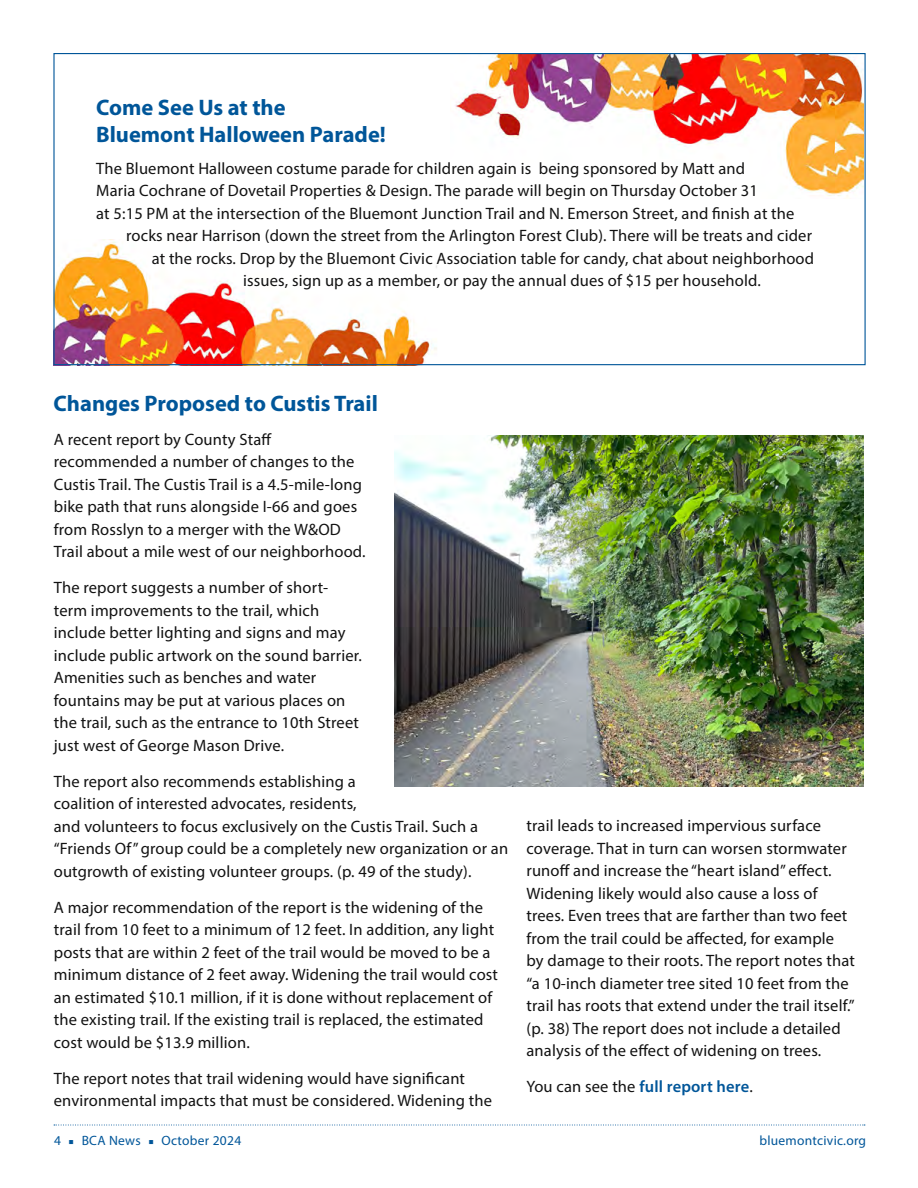
<style>
.page{position:relative;width:918px;height:1188px;background:#fff}
.page>*{position:absolute;margin:0;border:0;box-sizing:border-box;transform-origin:0 0}
.t1{font:700 22.5px/27px "Myriad Pro";color:#005699}
.t2{font:16.5px/22.5px "Myriad Pro";letter-spacing:.01em;color:#121212}
.t3{font:600 16.5px "Myriad Pro";letter-spacing:.01em;color:#005699}
.t4{font:13.5px "Myriad Pro";letter-spacing:.02em;color:#005699}
.s1{font-weight:400;color:#121212}
</style>
<div class="page">
<svg style="left:54px;top:1125px;width:811px;height:1px"></svg>
<img style="left:395px;top:435px;width:469px;height:352px">
<img style="left:455px;top:55px;width:409px;height:143px">
<img style="left:55px;top:239px;width:382px;height:124px">
<h1 class="t1" style="left:96px;top:93px;width:291px">Come See Us at the<br>Bluemont Halloween Parade!</h1>
<p class="t2" style="left:96px;top:157px;width:651px">The Bluemont Halloween costume parade for children again is being sponsored by Matt and</p>
<p class="t2" style="left:96px;top:179px;width:663px">Maria Cochrane of Dovetail Properties &amp; Design. The parade will begin on Thursday October 31</p>
<p class="t2" style="left:96px;top:202px;width:700px">at 5:15 PM at the intersection of the Bluemont Junction Trail and N. Emerson Street, and finish at the</p>
<p class="t2" style="left:126px;top:224px;width:687px">rocks near Harrison (down the street from the Arlington Forest Club). There will be treats and cider</p>
<p class="t2" style="left:152px;top:247px;width:664px">at the rocks. Drop by the Bluemont Civic Association table for candy, chat about neighborhood</p>
<p class="t2" style="left:243px;top:269px;width:519px">issues, sign up as a member, or pay the annual dues of $15 per household.</p>
<h1 class="t1" style="left:54px;top:390px;width:326px">Changes Proposed to Custis Trail</h1>
<p class="t2" style="left:54px;top:428px;width:313px">A recent report by County Staff recommended a number of changes to the Custis Trail. The Custis Trail is a 4.5-mile-long bike path that runs alongside I-66 and goes from Rosslyn to a merger with the W&amp;OD Trail about a mile west of our neighborhood.</p>
<p class="t2" style="left:54px;top:576px;width:310px">The report suggests a number of short&shy;term improvements to the trail, which include better lighting and signs and may include public artwork on the sound barrier.<br>Amenities such as benches and water fountains may be put at various places on the trail, such as the entrance to 10th Street just west of George Mason Drive.</p>
<p class="t2" style="left:54px;top:770px;width:456px">The report also recommends establishing a<br>coalition of interested advocates, residents,<br>and volunteers to focus exclusively on the Custis Trail. Such a “Friends Of” group could be a completely new organization or an outgrowth of existing volunteer groups. (p. 49 of the study).</p>
<p class="t2" style="left:54px;top:896px;width:446px">A major recommendation of the report is the widening of the trail from 10 feet to a minimum of 12 feet. In addition, any light posts that are within 2 feet of the trail would be moved to be a minimum distance of 2 feet away. Widening the trail would cost an estimated $10.1 million, if it is done without replacement of the existing trail. If the existing trail is replaced, the estimated cost would be $13.9 million.</p>
<p class="t2" style="left:54px;top:1067px;width:440px">The report notes that trail widening would have significant environmental impacts that must be considered. Widening the</p>
<p class="t2" style="left:527px;top:814px;width:330px">trail leads to increased impervious surface coverage. That in turn can worsen stormwater runoff and increase the “heart island” effect.<br>Widening likely would also cause a loss of trees. Even trees that are farther than two feet from the trail could be affected, for example by damage to their roots. The report notes that “a 10-inch diameter tree sited 10 feet from the trail has roots that extend under the trail itself.” (p. 38) The report does not include a detailed analysis of the effect of widening on trees.</p>
<p class="t3" style="left:527px;top:1076px;width:228px"><span class="s1">You can see the</span> full report here<span class="s1">.</span></p>
<p class="t4" style="left:54px;top:1133px;width:189px">4 ▪ BCA News ▪ October 2024</p>
<p class="t4" style="left:759px;top:1132px;width:108px">bluemontcivic.org</p>
</div>
